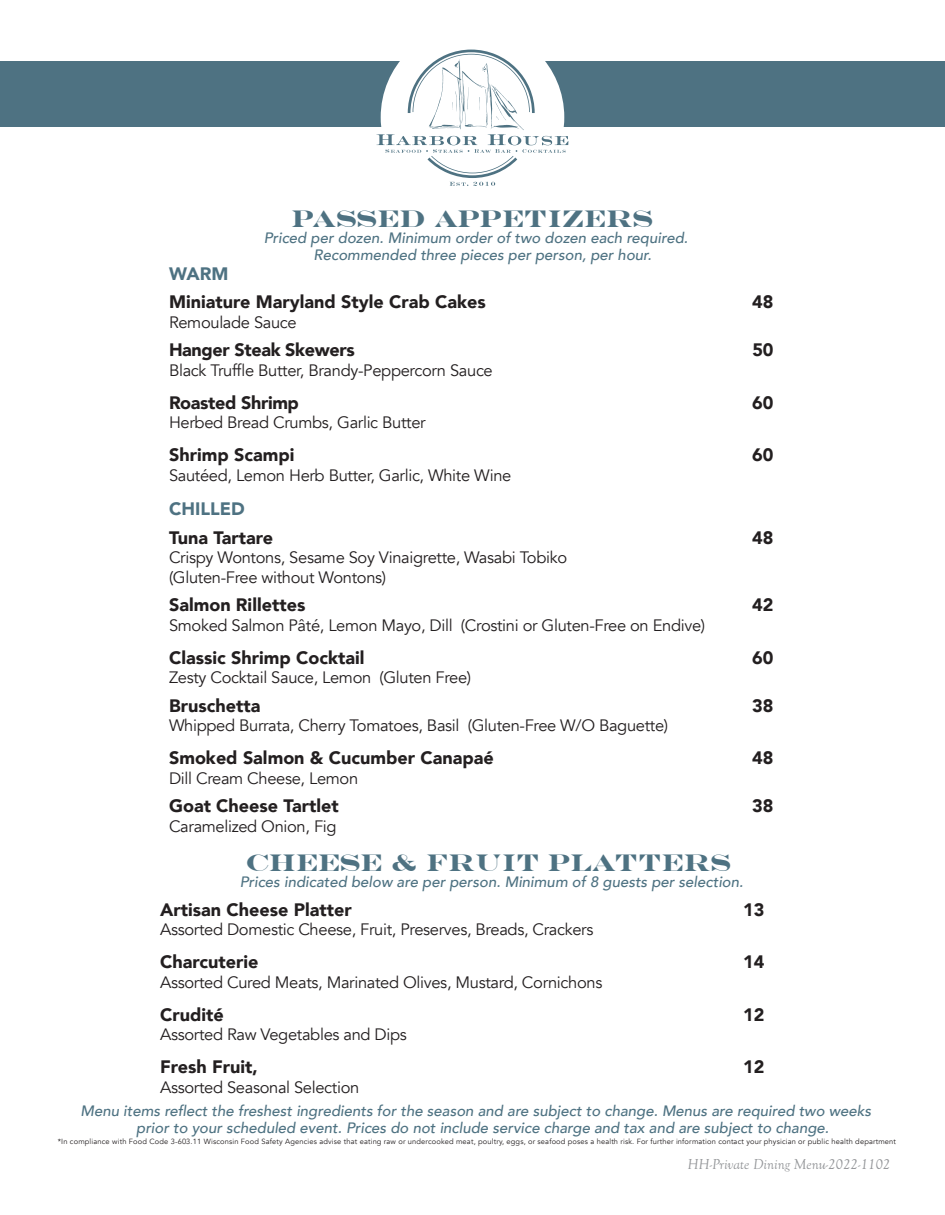
<style>
.page{position:relative;width:945px;height:1215px;background:#fff}
.page>*{position:absolute;margin:0;border:0;box-sizing:border-box;transform-origin:0 0}
.t1{font:700 24px "Engravers";color:#4e7282}
.t2{font:900 18px/28.5px "Avenir";color:#231f20}
.t3{font:900 18px "Avenir";letter-spacing:-.02em;color:#231f20}
.t4{font:16.5px/19.5px "Avenir";letter-spacing:-.02em;color:#231f20}
.t5{font:500 15px/16.5px "Avenir";color:#4e7282}
.t6{font:italic 15px "Goudy Old Sty";color:#939598}
.t7{font:7.5px "Avenir";letter-spacing:.02em;color:#231f20}
.s1{color:#4e7282}
</style>
<div class="page">
<div style="left:0;top:61px;width:945px;height:93px;background:#4e7282"></div>
<div style="left:0;top:128px;width:945px;height:31px;background:#fff"></div>
<svg style="left:377px;top:50px;width:191px;height:136px"></svg>
<p class="t1" style="left:292px;top:204px;width:363px">PASSED APPETIZERS</p>
<p class="t5" style="left:314px;top:229px;width:379px;text-indent:-50px">Priced perdozen.Minimum orderoftwo dozen each required.<br>Recommended three pieces perperson,perhour.</p>
<p class="t2" style="left:169px;top:259px;width:318px"><span class="s1">WARM<br></span>Miniature Maryland Style Crab Cakes</p>
<p class="t2" style="left:752px;top:287px;width:23px">48</p>
<p class="t4" style="left:169px;top:313px;width:129px">Remoulade Sauce</p>
<p class="t3" style="left:169px;top:335px;width:187px">Hanger Steak Skewers</p>
<p class="t2" style="left:753px;top:335px;width:22px">50</p>
<p class="t4" style="left:169px;top:361px;width:325px">Black Truffle Butter, Brandy-Peppercorn Sauce</p>
<p class="t3" style="left:169px;top:387px;width:131px">Roasted Shrimp</p>
<p class="t2" style="left:752px;top:388px;width:23px">60</p>
<p class="t4" style="left:169px;top:413px;width:258px">Herbed Bread Crumbs, Garlic Butter</p>
<p class="t2" style="left:169px;top:440px;width:127px">Shrimp Scampi</p>
<p class="t2" style="left:752px;top:440px;width:23px">60</p>
<p class="t4" style="left:169px;top:466px;width:344px">Sautéed, Lemon Herb Butter, Garlic, White Wine</p>
<p class="t2" style="left:169px;top:494px;width:106px"><span class="s1">CHILLED<br></span>Tuna Tartare</p>
<p class="t2" style="left:752px;top:523px;width:23px">48</p>
<p class="t4" style="left:169px;top:548px;width:400px">Crispy Wontons, Sesame Soy Vinaigrette, Wasabi Tobiko (Gluten-Free without Wontons)</p>
<p class="t2" style="left:169px;top:590px;width:138px">Salmon Rillettes</p>
<p class="t2" style="left:752px;top:590px;width:23px">42</p>
<p class="t4" style="left:169px;top:616px;width:538px">Smoked Salmon Pâté, Lemon Mayo, Dill (Crostini or Gluten-Free on Endive)</p>
<p class="t2" style="left:169px;top:643px;width:197px">Classic Shrimp Cocktail</p>
<p class="t2" style="left:752px;top:643px;width:23px">60</p>
<p class="t4" style="left:169px;top:668px;width:304px">Zesty Cocktail Sauce, Lemon (Gluten Free)</p>
<p class="t2" style="left:169px;top:691px;width:93px">Bruschetta</p>
<p class="t2" style="left:752px;top:691px;width:23px">38</p>
<p class="t4" style="left:169px;top:716px;width:501px">Whipped Burrata, Cherry Tomatoes, Basil (Gluten-Free W/O Baguette)</p>
<p class="t2" style="left:169px;top:743px;width:326px">Smoked Salmon &amp; Cucumber Canapaé</p>
<p class="t2" style="left:752px;top:743px;width:23px">48</p>
<p class="t4" style="left:169px;top:769px;width:191px">Dill Cream Cheese, Lemon</p>
<p class="t2" style="left:169px;top:791px;width:171px">Goat Cheese Tartlet</p>
<p class="t2" style="left:752px;top:791px;width:23px">38</p>
<p class="t4" style="left:169px;top:817px;width:169px">Caramelized Onion, Fig</p>
<p class="t1" style="left:245px;top:848px;width:487px">CHEESE &amp; FRUIT PLATTERS</p>
<p class="t5" style="left:240px;top:873px;width:509px">Prices indicated below are perperson.Minimum of8 guests perselection.</p>
<p class="t2" style="left:160px;top:895px;width:193px">Artisan Cheese Platter</p>
<p class="t2" style="left:743px;top:895px;width:23px">13</p>
<p class="t4" style="left:160px;top:920px;width:435px">Assorted Domestic Cheese, Fruit, Preserves, Breads, Crackers</p>
<p class="t2" style="left:160px;top:947px;width:100px">Charcuterie</p>
<p class="t2" style="left:743px;top:947px;width:23px">14</p>
<p class="t4" style="left:160px;top:973px;width:444px">Assorted Cured Meats, Marinated Olives, Mustard, Cornichons</p>
<p class="t2" style="left:160px;top:1000px;width:65px">Crudité</p>
<p class="t2" style="left:743px;top:1000px;width:23px">12</p>
<p class="t4" style="left:160px;top:1025px;width:248px">Assorted Raw Vegetables and Dips</p>
<p class="t2" style="left:160px;top:1052px;width:99px">Fresh Fruit,</p>
<p class="t2" style="left:743px;top:1052px;width:23px">12</p>
<p class="t4" style="left:160px;top:1078px;width:201px">Assorted Seasonal Selection</p>
<p class="t5" style="left:136px;top:1102px;width:740px;text-indent:-56px">Menu items reflectthe freshestingredients forthe season and are subjectto change.Menus are required two weeks priorto yourscheduled event.Prices do notinclude service charge and tax and are subjectto change.</p>
<p class="t7" style="left:58px;top:1137px;width:840px">*In compliance with Food Code 3-603.11 Wisconsin Food Safety Agencies advise that eating raw or undercooked meat, poultry, eggs, or seafood poses a health risk. For further information contact your physician or public health department</p>
<p class="t6" style="left:688px;top:1156px;width:204px">HH-Private Dining Menu-2022-1102</p>
</div>
